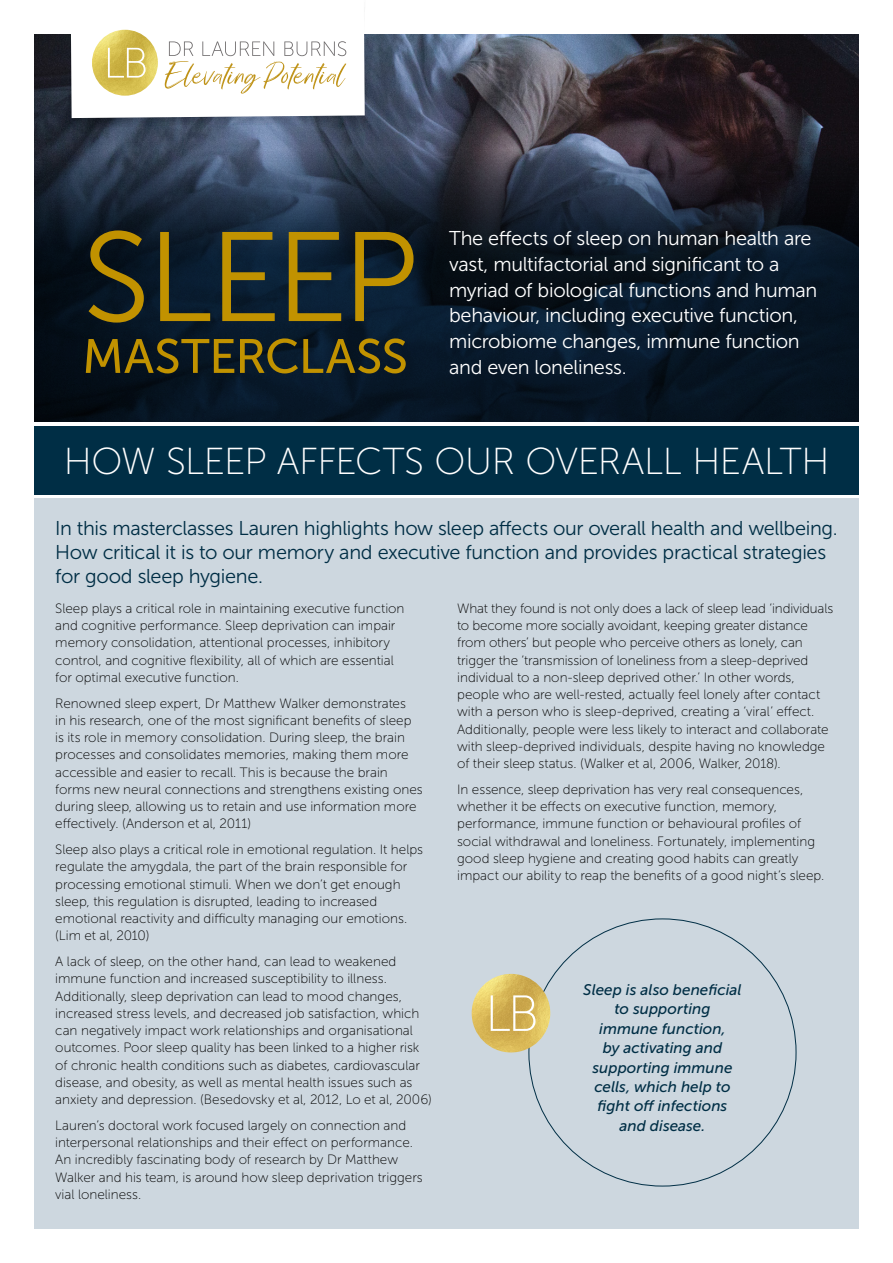
<style>
.page{position:relative;width:893px;height:1263px;background:#fff}
.page>*{position:absolute;margin:0;border:0;box-sizing:border-box;transform-origin:0 0}
.t1{font:37.5px "Museo Sans 100";letter-spacing:-.01em;color:#fff}
.t2{font:19.95px/25.7px "Museo Sans 300";letter-spacing:-.015em;color:#fff}
.t3{font:19.95px/24px "Museo Sans 300";letter-spacing:-.015em;color:#002e45}
.t4{font:italic 15.3px/19.4px "Museo Sans 500";color:#002e45;text-align:center}
.t5{font:13.5px/17.2px "Museo Sans 100";color:#000}
</style>
<div class="page">
<svg style="left:34px;top:46px;width:825px;height:376px;background:#1c2533"></svg>
<div style="left:34px;top:498px;width:825px;height:731px;background:#cdd7df"></div>
<div style="left:34px;top:426px;width:825px;height:68px;background:#002e45"></div>
<svg style="left:86px;top:338px;width:320px;height:35px;background:#443f19"></svg>
<svg style="left:89px;top:230px;width:324px;height:93px;background:#393b22"></svg>
<svg style="left:64px;top:29px;width:307px;height:107px"></svg>
<img style="left:472px;top:974px;width:78px;height:78px;border-radius:39px">
<svg style="left:491px;top:995px;width:45px;height:36px;background:#d9bd74"></svg>
<h2 class="t2" style="left:449px;top:226px;width:370px">The effects of sleep on human health are vast, multifactorial and significant to a myriad of biological functions and human behaviour, including executive function, microbiome changes, immune function and even loneliness.</h2>
<h1 class="t1" style="left:64px;top:441px;width:767px">HOW SLEEP AFFECTS OUR OVERALL HEALTH</h1>
<h2 class="t3" style="left:55px;top:516px;width:784px">In this masterclasses Lauren highlights how sleep affects our overall health and wellbeing.<br>How critical it is to our memory and executive function and provides practical strategies for good sleep hygiene.</h2>
<p class="t5" style="left:55px;top:600px;width:351px">Sleep plays a critical role in maintaining executive function and cognitive performance. Sleep deprivation can impair memory consolidation, attentional processes, inhibitory control, and cognitive flexibility, all of which are essential for optimal executive function.</p>
<p class="t5" style="left:55px;top:694px;width:369px">Renowned sleep expert, Dr Matthew Walker demonstrates<br>in his research, one of the most significant benefits of sleep is its role in memory consolidation. During sleep, the brain processes and consolidates memories, making them more accessible and easier to recall. This is because the brain forms new neural connections and strengthens existing ones during sleep, allowing us to retain and use information more effectively. (Anderson et al, 2011)</p>
<p class="t5" style="left:55px;top:841px;width:369px">Sleep also plays a critical role in emotional regulation. It helps regulate the amygdala, the part of the brain responsible for processing emotional stimuli. When we don’t get enough sleep, this regulation is disrupted, leading to increased emotional reactivity and difficulty managing our emotions. (Lim et al, 2010)</p>
<p class="t5" style="left:55px;top:953px;width:378px">A lack of sleep, on the other hand, can lead to weakened immune function and increased susceptibility to illness.<br>Additionally, sleep deprivation can lead to mood changes, increased stress levels, and decreased job satisfaction, which can negatively impact work relationships and organisational outcomes. Poor sleep quality has been linked to a higher risk of chronic health conditions such as diabetes, cardiovascular disease, and obesity, as well as mental health issues such as anxiety and depression. (Besedovsky et al, 2012, Lo et al, 2006)</p>
<p class="t5" style="left:55px;top:1117px;width:369px">Lauren’s doctoral work focused largely on connection and interpersonal relationships and their effect on performance.<br>An incredibly fascinating body of research by Dr Matthew Walker and his team, is around how sleep deprivation triggers vial loneliness.</p>
<p class="t5" style="left:457px;top:600px;width:378px">What they found is not only does a lack of sleep lead ‘individuals to become more socially avoidant, keeping greater distance from others’ but people who perceive others as lonely, can trigger the ‘transmission of loneliness from a sleep-deprived individual to a non-sleep deprived other.’ In other words, people who are well-rested, actually feel lonely after contact with a person who is sleep-deprived, creating a ‘viral’ effect.<br>Additionally, people were less likely to interact and collaborate with sleep-deprived individuals, despite having no knowledge of their sleep status. (Walker et al, 2006, Walker, 2018).</p>
<p class="t5" style="left:457px;top:781px;width:369px">In essence, sleep deprivation has very real consequences, whether it be effects on executive function, memory, performance, immune function or behavioural profiles of social withdrawal and loneliness. Fortunately, implementing good sleep hygiene and creating good habits can greatly impact our ability to reap the benefits of a good night’s sleep.</p>
<p class="t4" style="left:583px;top:980px;width:160px">Sleep is also beneficial to supporting immune function,<br>by activating and supporting immune cells, which help to fight off infections and disease.</p>
</div>
